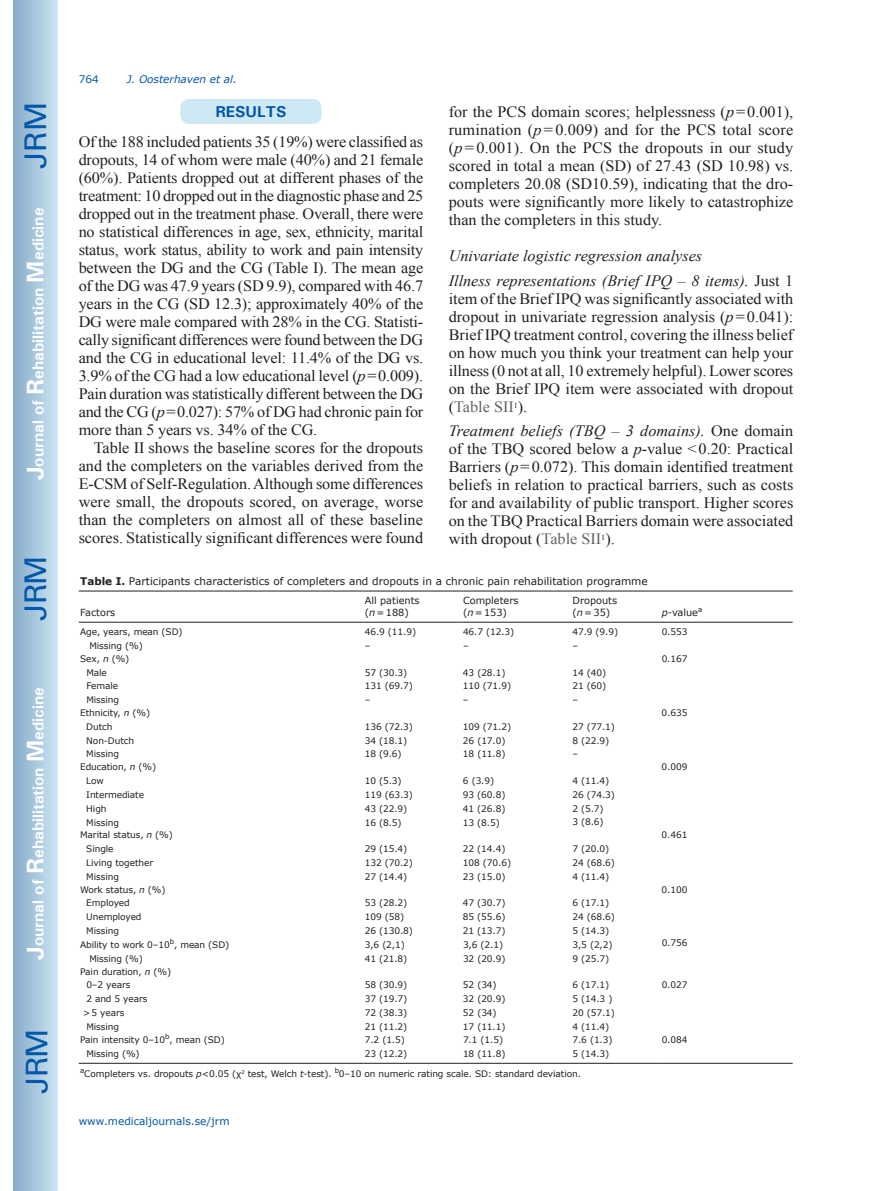
<style>
.page{position:relative;width:872px;height:1191px;background:#fff}
.page>*{position:absolute;margin:0;border:0;box-sizing:border-box;transform-origin:0 0}
.t1{font:30px "Univers";letter-spacing:-.03em;color:#0157a8}
.t2{font:15.75px/18px "Times New Roman";color:#231f20;text-align:justify}
.t3{font:italic 15.75px/25.5px "Times New Roman";color:#231f20}
.t4{font:700 15.75px "Univers";color:#fff}
.t5{font:700 15.75px "Univers";color:#0157a8}
.t6{font:10.5px "Verdana";color:#231f20}
.t7{font:10.5px "Verdana";color:#0157a8}
.t8{font:italic 10.5px "Verdana";color:#0157a8}
.t9{font:9.75px/11.7px "Verdana";color:#231f20}
.t10{font:9px/13.8px "Verdana";letter-spacing:-.01em;color:#231f20}
.s1{font-size:24px}
.s2{font-style:italic}
.s3{font-style:normal}
.s4{color:#636366}
.s5{font-weight:700}
</style>
<div class="page">
<div style="left:14px;top:0;width:43px;height:1191px;background:linear-gradient(to right,#88acca,#cbe5f2)"></div>
<div style="left:180px;top:98px;width:142px;height:27px;background:#cee8f4;border-radius:10px"></div>
<div style="left:179px;top:97px;width:144px;height:28px;border:2px solid #fff;border-radius:10px"></div>
<hr style="left:79px;top:590px;width:284px;height:1px;background:#231f20">
<hr style="left:363px;top:590px;width:98px;height:1px;background:#231f20">
<hr style="left:461px;top:590px;width:110px;height:1px;background:#231f20">
<hr style="left:571px;top:590px;width:89px;height:1px;background:#231f20">
<hr style="left:660px;top:590px;width:132px;height:1px;background:#231f20">
<hr style="left:79px;top:622px;width:284px;height:1px;background:#231f20">
<hr style="left:363px;top:622px;width:98px;height:1px;background:#231f20">
<hr style="left:461px;top:622px;width:110px;height:1px;background:#231f20">
<hr style="left:571px;top:622px;width:89px;height:1px;background:#231f20">
<hr style="left:660px;top:622px;width:132px;height:1px;background:#231f20">
<hr style="left:79px;top:1063px;width:284px;height:1px;background:#231f20">
<hr style="left:363px;top:1063px;width:98px;height:1px;background:#231f20">
<hr style="left:461px;top:1063px;width:110px;height:1px;background:#231f20">
<hr style="left:571px;top:1063px;width:89px;height:1px;background:#231f20">
<hr style="left:660px;top:1063px;width:132px;height:1px;background:#231f20">
<h1 class="t1" style="left:18px;top:169px;width:68px;rotate:-90deg">JRM</h1>
<p class="t4" style="left:28px;top:480px;width:274px;rotate:-90deg"><span class="s1">J</span>ournal of <span class="s1">R</span>ehabilitation <span class="s1">M</span>edicine</p>
<h1 class="t1" style="left:18px;top:620px;width:67px;rotate:-90deg">JRM</h1>
<p class="t4" style="left:28px;top:959px;width:274px;rotate:-90deg"><span class="s1">J</span>ournal of <span class="s1">R</span>ehabilitation <span class="s1">M</span>edicine</p>
<h1 class="t1" style="left:19px;top:1093px;width:67px;rotate:-90deg">JRM</h1>
<p class="t7" style="left:79px;top:72px;width:22px">764</p>
<p class="t8" style="left:127px;top:72px;width:112px">J. Oosterhaven et al.</p>
<p class="t5" style="left:215px;top:102px;width:73px">RESULTS</p>
<p class="t2" style="left:79px;top:133px;width:346px">Of the 188 included patients 35 (19%) were classified as dropouts, 14 of whom were male (40%) and 21 female (60%). Patients dropped out at different phases of the treatment: 10 dropped out in the diagnostic phase and 25 dropped out in the treatment phase. Overall, there were no statistical differences in age, sex, ethnicity, marital status, work status, ability to work and pain intensity between the DG and the CG (Table I). The mean age of the DG was 47.9 years (SD 9.9), compared with 46.7 years in the CG (SD 12.3); approximately 40% of the DG were male compared with 28% in the CG. Statisti&shy;cally significant differences were found between the DG and the CG in educational level: 11.4% of the DG vs.<br>3.9% of the CG had a low educational level (<span class="s2">p</span>=0.009).<br>Pain duration was statistically different between the DG and the CG (<span class="s2">p</span>=0.027): 57% of DG had chronic pain for more than 5 years vs. 34% of the CG.</p>
<p class="t2" style="left:79px;top:439px;width:346px;text-indent:15px">Table II shows the baseline scores for the dropouts and the completers on the variables derived from the E-CSM of Self-Regulation. Although some differences were small, the dropouts scored, on average, worse than the completers on almost all of these baseline scores. Statistically significant differences were found</p>
<p class="t2" style="left:449px;top:103px;width:346px">for the PCS domain scores; helplessness (<span class="s2">p</span>=0.001), rumination (<span class="s2">p</span> = 0.009) and for the PCS total score (<span class="s2">p</span> = 0.001). On the PCS the dropouts in our study scored in total a mean (SD) of 27.43 (SD 10.98) vs. completers 20.08 (SD10.59), indicating that the dro&shy;pouts were significantly more likely to catastrophize than the completers in this study.</p>
<p class="t3" style="left:449px;top:242px;width:346px">Univariate logistic regression analyses<br>Illness representations (Brief IPQ – 8 items). <span class="s3">Just 1</span></p>
<p class="t2" style="left:449px;top:290px;width:346px">item of the Brief IPQ was significantly associated with dropout in univariate regression analysis (<span class="s2">p</span>=0.041):<br>Brief IPQ treatment control, covering the illness belief on how much you think your treatment can help your illness (0 not at all, 10 extremely helpful). Lower scores on the Brief IPQ item were associated with dropout (<span class="s4">Table SII</span><sup>1</sup>).</p>
<p class="t2" style="left:449px;top:422px;width:346px"><span class="s2">Treatment beliefs (TBQ – 3 domains).</span> One domain of the TBQ scored below a <span class="s2">p</span>-value &lt;0.20: Practical Barriers (<span class="s2">p</span>=0.072). This domain identified treatment beliefs in relation to practical barriers, such as costs for and availability of public transport. Higher scores on the TBQ Practical Barriers domain were associated with dropout (<span class="s4">Table SII</span><sup>1</sup>).</p>
<p class="t6" style="left:80px;top:574px;width:569px"><span class="s5">Table I.</span> Participants characteristics of completers and dropouts in a chronic pain rehabilitation programme</p>
<p class="t9" style="left:80px;top:607px;width:37px">Factors</p>
<p class="t9" style="left:365px;top:595px;width:56px">All patients (<span class="s2">n</span>=188)</p>
<p class="t9" style="left:463px;top:595px;width:57px">Completers (<span class="s2">n</span>=153)</p>
<p class="t9" style="left:572px;top:595px;width:46px">Dropouts (<span class="s2">n</span>=35)</p>
<p class="t9" style="left:661px;top:607px;width:42px"><span class="s2">p</span>-value<sup>a</sup></p>
<p class="t10" style="left:89px;top:625px;width:95px;text-indent:-9px">Age, years, mean (SD)<br>Missing (%)</p>
<p class="t10" style="left:365px;top:625px;width:53px">46.9 (11.9) –</p>
<p class="t10" style="left:463px;top:625px;width:53px">46.7 (12.3) –</p>
<p class="t10" style="left:572px;top:625px;width:47px">47.9 (9.9) –</p>
<p class="t10" style="left:661px;top:625px;width:27px">0.553</p>
<p class="t10" style="left:86px;top:652px;width:45px;text-indent:-6px">Sex, <span class="s2">n</span> (%)<br>Male<br>Female<br>Missing</p>
<p class="t10" style="left:661px;top:651px;width:27px">0.167</p>
<p class="t10" style="left:365px;top:665px;width:50px">57 (30.3)<br>131 (69.7) –</p>
<p class="t10" style="left:463px;top:665px;width:50px">43 (28.1)<br>110 (71.9) –</p>
<p class="t10" style="left:572px;top:665px;width:35px;text-align:justify">14 (40)<br>21 (60) –</p>
<p class="t10" style="left:86px;top:706px;width:65px;text-indent:-6px">Ethnicity, <span class="s2">n</span> (%)<br>Dutch<br>Non-Dutch<br>Missing</p>
<p class="t10" style="left:86px;top:760px;width:71px;text-indent:-6px">Education, <span class="s2">n</span> (%)<br>Low<br>Intermediate<br>High<br>Missing</p>
<p class="t10" style="left:86px;top:828px;width:88px;text-indent:-6px">Marital status, <span class="s2">n</span> (%)<br>Single<br>Living together<br>Missing</p>
<p class="t10" style="left:86px;top:882px;width:81px;text-indent:-6px">Work status, <span class="s2">n</span> (%)<br>Employed<br>Unemployed<br>Missing</p>
<p class="t10" style="left:365px;top:720px;width:50px">136 (72.3)<br>34 (18.1)<br>18 (9.6)</p>
<p class="t10" style="left:463px;top:720px;width:50px">109 (71.2)<br>26 (17.0)<br>18 (11.8)</p>
<p class="t10" style="left:572px;top:720px;width:44px">27 (77.1)<br>8 (22.9) –</p>
<p class="t10" style="left:365px;top:774px;width:50px">10 (5.3)<br>119 (63.3)<br>43 (22.9)<br>16 (8.5)</p>
<p class="t10" style="left:463px;top:774px;width:44px">6 (3.9)<br>93 (60.8)<br>41 (26.8)<br>13 (8.5)</p>
<p class="t10" style="left:572px;top:774px;width:44px">4 (11.4)<br>26 (74.3)<br>2 (5.7)<br>3 (8.6)</p>
<p class="t10" style="left:365px;top:842px;width:50px">29 (15.4)<br>132 (70.2)<br>27 (14.4)</p>
<p class="t10" style="left:463px;top:842px;width:50px">22 (14.4)<br>108 (70.6)<br>23 (15.0)</p>
<p class="t10" style="left:572px;top:842px;width:44px">7 (20.0)<br>24 (68.6)<br>4 (11.4)</p>
<p class="t10" style="left:365px;top:896px;width:50px">53 (28.2)<br>109 (58)<br>26 (130.8)</p>
<p class="t10" style="left:463px;top:896px;width:44px;text-align:justify">47 (30.7)<br>85 (55.6)<br>21 (13.7)</p>
<p class="t10" style="left:572px;top:896px;width:44px">6 (17.1)<br>24 (68.6)<br>5 (14.3)</p>
<p class="t10" style="left:661px;top:706px;width:27px">0.635</p>
<p class="t10" style="left:661px;top:760px;width:27px">0.009</p>
<p class="t10" style="left:661px;top:828px;width:27px">0.461</p>
<p class="t10" style="left:661px;top:882px;width:27px">0.100</p>
<p class="t10" style="left:89px;top:937px;width:141px;text-indent:-9px">Ability to work 0–10<sup>b</sup>, mean (SD)<br>Missing (%)</p>
<p class="t10" style="left:365px;top:938px;width:44px">3,6 (2,1)<br>41 (21.8)</p>
<p class="t10" style="left:463px;top:938px;width:44px">3,6 (2.1)<br>32 (20.9)</p>
<p class="t10" style="left:572px;top:938px;width:42px">3,5 (2,2)<br>9 (25.7)</p>
<p class="t10" style="left:661px;top:935px;width:27px">0.756</p>
<p class="t10" style="left:80px;top:964px;width:92px">Pain duration, <span class="s2">n</span> (%)</p>
<p class="t10" style="left:86px;top:978px;width:46px">0–2 years</p>
<p class="t10" style="left:86px;top:992px;width:63px">2 and 5 years</p>
<p class="t10" style="left:83px;top:1006px;width:43px">&gt;5 years</p>
<p class="t10" style="left:86px;top:1019px;width:34px">Missing</p>
<p class="t10" style="left:365px;top:978px;width:44px;text-align:justify">58 (30.9)<br>37 (19.7)<br>72 (38.3)<br>21 (11.2)</p>
<p class="t10" style="left:463px;top:978px;width:44px">52 (34)<br>32 (20.9)<br>52 (34)<br>17 (11.1)</p>
<p class="t10" style="left:572px;top:978px;width:44px">6 (17.1)<br>5 (14.3 )<br>20 (57.1)<br>4 (11.4)</p>
<p class="t10" style="left:661px;top:978px;width:27px">0.027</p>
<p class="t10" style="left:86px;top:1033px;width:140px;text-indent:-6px">Pain intensity 0–10<sup>b</sup>, mean (SD)<br>Missing (%)</p>
<p class="t10" style="left:365px;top:1033px;width:44px">7.2 (1.5)<br>23 (12.2)</p>
<p class="t10" style="left:463px;top:1033px;width:44px">7.1 (1.5)<br>18 (11.8)</p>
<p class="t10" style="left:572px;top:1033px;width:42px">7.6 (1.3)<br>5 (14.3)</p>
<p class="t10" style="left:661px;top:1032px;width:27px">0.084</p>
<p class="t10" style="left:80px;top:1067px;width:502px"><sup>a</sup>Completers vs. dropouts <span class="s2">p</span>&lt;0.05 (χ<sup>2</sup> test, Welch <span class="s2">t</span>-test). <sup>b</sup>0–10 on numeric rating scale. SD: standard deviation.</p>
<p class="t7" style="left:79px;top:1114px;width:152px">www.medicaljournals.se/jrm</p>
</div>
